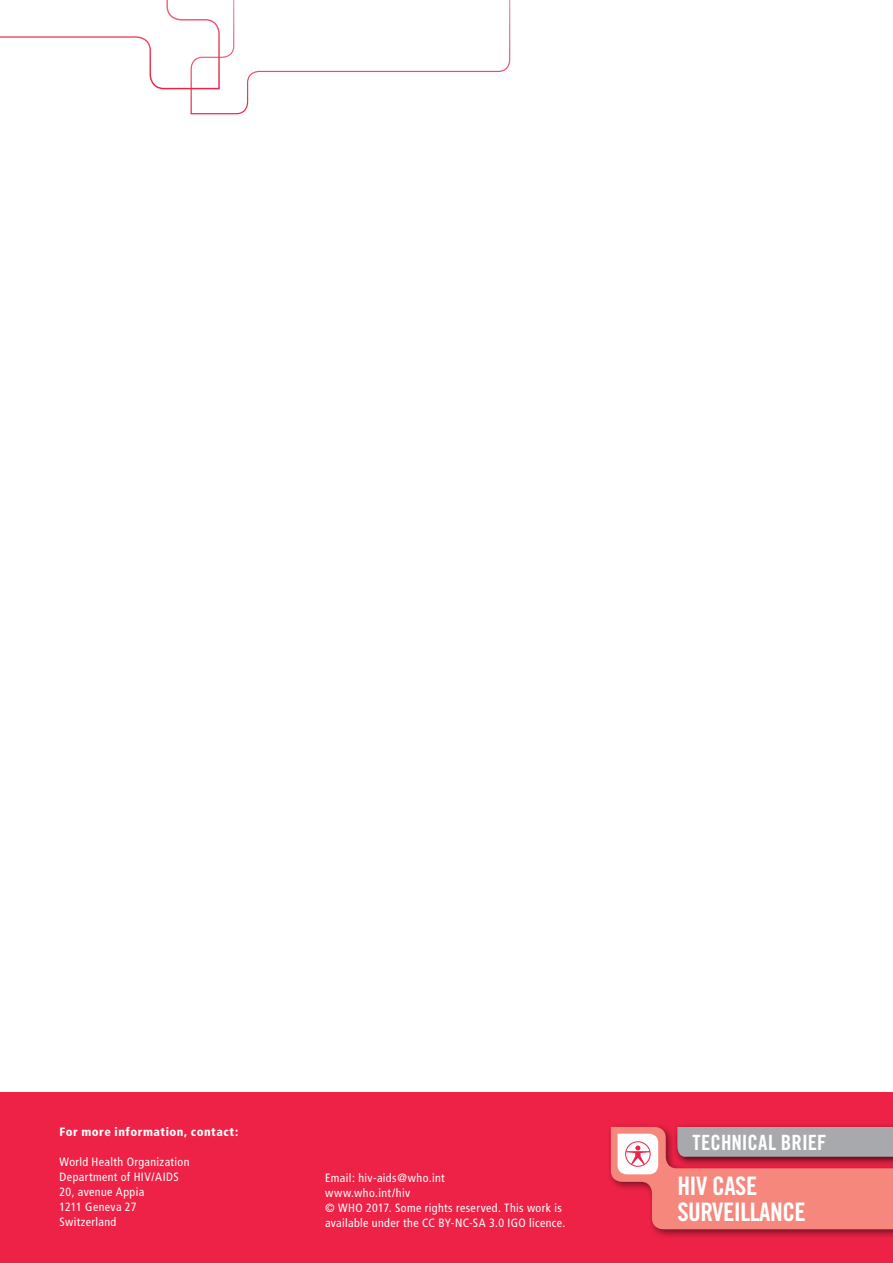
<style>
.page{position:relative;width:893px;height:1263px;background:#fff}
.page>*{position:absolute;margin:0;border:0;box-sizing:border-box;transform-origin:0 0}
.t1{font:25.5px/25.3px "Trade Gothic Bold Cond Twenty";letter-spacing:-.02em;color:#fff}
.t2{font:21px "Trade Gothic Bold Cond Twenty";letter-spacing:.005em;color:#fff}
.Bodytext{font:condensed 12px/15px "Frutiger";letter-spacing:.03em;color:#fff}
.Bodytext-2{font:900 condensed 12px "Frutiger";letter-spacing:.04em;color:#fff}
</style>
<div class="page">
<svg style="left:0;top:0;width:511px;height:115px"></svg>
<div style="left:0;top:1093px;width:893px;height:170px;background:#ee2246"></div>
<div style="left:607px;top:1123px;width:286px;height:116px;background:#000;opacity:.5"></div>
<svg style="left:611px;top:1125px;width:282px;height:104px;background:#dd7f81"></svg>
<p class="Bodytext-2" style="left:60px;top:1125px;width:180px">For more information, contact:</p>
<p class="Bodytext" style="left:60px;top:1154px;width:131px">World Health Organization<br>Department of HIV/AIDS<br>20, avenue Appia<br>1211 Geneva 27<br>Switzerland</p>
<p class="Bodytext" style="left:325px;top:1170px;width:121px">Email: hiv-aids@who.int</p>
<p class="Bodytext" style="left:325px;top:1185px;width:87px">www.who.int/hiv</p>
<p class="Bodytext" style="left:325px;top:1200px;width:242px">© WHO 2017. Some rights reserved. This work is available under the CC BY-NC-SA 3.0 IGO licence.</p>
<p class="t2" style="left:692px;top:1130px;width:136px">TECHNICAL BRIEF</p>
<p class="t1" style="left:677px;top:1173px;width:130px">HIV CASE<br>SURVEILLANCE</p>
</div>
